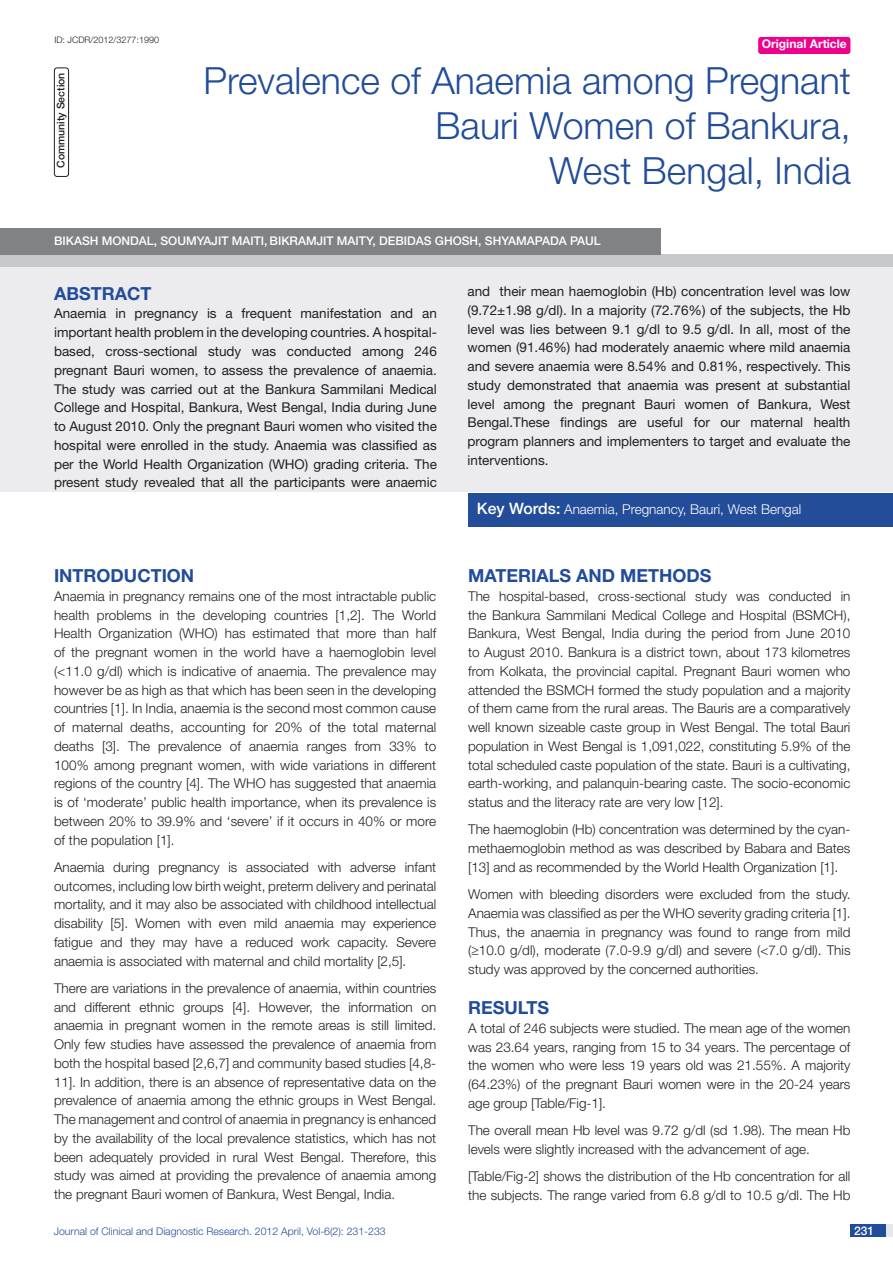
<style>
.page{position:relative;width:893px;height:1263px;background:#fff}
.page>*{position:absolute;margin:0;border:0;box-sizing:border-box;transform-origin:0 0}
.t1{font:300 37.5px/45px "Helvetica Neue";color:#214c99;text-align:right}
.Level_1{font:700 18px "Helvetica Neue";color:#214c99}
.Abstract_head{font:700 18px "Helvetica Neue";color:#214c99}
.Body_text{font:300 13.5px/18.8px "Helvetica Neue";color:#231f20;text-align:justify}
.Abstract_text{font:13.5px/18.8px "Helvetica Neue";color:#231f20;text-align:justify}
.t2{font:300 13.5px "Helvetica Neue";color:#fff}
.Author{font:500 12px "Helvetica Neue";color:#fff}
.t3{font:700 12px "Helvetica Neue";color:#fff}
.t4{font:300 10.5px "Helvetica Neue";color:#214c99}
.t5{font:500 10.5px "Helvetica Neue";color:#231f20}
.DOI{font:300 9px "Helvetica Neue";color:#231f20}
.s1{color:#244d99}
.s2{font-weight:500;font-size:15.75px}
</style>
<div class="page">
<div style="left:850px;top:1224px;width:43px;height:13px;background:#e6e7e9"></div>
<div style="left:850px;top:1224px;width:35px;height:13px;background:#214c99"></div>
<div style="left:0;top:267px;width:893px;height:224px;background:#ececee"></div>
<div style="left:0;top:254px;width:893px;height:12px;background:#c7c8ca"></div>
<div style="left:468px;top:493px;width:425px;height:33px;background:#244d99"></div>
<div style="left:758px;top:37px;width:92px;height:17px;background:#ed028c;border-radius:3px"></div>
<div style="left:54px;top:68px;width:15px;height:109px;border:1px solid #231f20;border-radius:3px"></div>
<div style="left:0;top:228px;width:660px;height:27px;background:#808285"></div>
<p class="DOI" style="left:54px;top:35px;width:106px">ID: JCDR/2012/3277:1990</p>
<p class="t5" style="left:55px;top:168px;width:97px;rotate:-90deg">COMMUNITY SECTION</p>
<p class="t3" style="left:762px;top:37px;width:87px">Original Article</p>
<p class="t1" style="left:203px;top:57px;width:649px">Prevalence of Anaemia among Pregnant<br>Bauri Women of Bankura,<br>West Bengal, India</p>
<p class="Author" style="left:54px;top:233px;width:548px">BIKASH MONDAL, SOUMYAJIT MAITI, BIKRAMJIT MAITY, DEBIDAS GHOSH, SHYAMAPADA PAUL</p>
<p class="Abstract_head" style="left:54px;top:282px;width:99px">ABST<span class="s1">RAC</span>T</p>
<p class="Abstract_text" style="left:54px;top:304px;width:384px">Anaemia in pregnancy is a frequent manifestation and an important health problem in the developing countries. A hospital&shy;based, cross-sectional study was conducted among 246 pregnant Bauri women, to assess the prevalence of anaemia.<br>The study was carried out at the Bankura Sammilani Medical College and Hospital, Bankura, West Bengal, India during June to August 2010. Only the pregnant Bauri women who visited the hospital were enrolled in the study. Anaemia was classified as per the World Health Organization (WHO) grading criteria. The present study revealed that all the participants were anaemic</p>
<p class="Level_1" style="left:54px;top:565px;width:142px">INTRODUCTION</p>
<p class="Body_text" style="left:54px;top:586px;width:384px">Anaemia in pregnancy remains one of the most intractable public health problems in the developing countries [1,2]. The World Health Organization (WHO) has estimated that more than half of the pregnant women in the world have a haemoglobin level (&lt;11.0 g/dl) which is indicative of anaemia. The prevalence may however be as high as that which has been seen in the developing countries [1]. In India, anaemia is the second most common cause of maternal deaths, accounting for 20% of the total maternal deaths [3]. The prevalence of anaemia ranges from 33% to 100% among pregnant women, with wide variations in different regions of the country [4]. The WHO has suggested that anaemia is of ‘moderate’ public health importance, when its prevalence is between 20% to 39.9% and ‘severe’ if it occurs in 40% or more of the population [1].</p>
<p class="Body_text" style="left:54px;top:857px;width:384px">Anaemia during pregnancy is associated with adverse infant outcomes, including low birth weight, preterm delivery and perinatal mortality, and it may also be associated with childhood intellectual disability [5]. Women with even mild anaemia may experience fatigue and they may have a reduced work capacity. Severe anaemia is associated with maternal and child mortality [2,5].</p>
<p class="Body_text" style="left:54px;top:978px;width:384px">There are variations in the prevalence of anaemia, within countries and different ethnic groups [4]. However, the information on anaemia in pregnant women in the remote areas is still limited.<br>Only few studies have assessed the prevalence of anaemia from both the hospital based [2,6,7] and community based studies [4,8- 11]. In addition, there is an absence of representative data on the prevalence of anaemia among the ethnic groups in West Bengal.<br>The management and control of anaemia in pregnancy is enhanced by the availability of the local prevalence statistics, which has not been adequately provided in rural West Bengal. Therefore, this study was aimed at providing the prevalence of anaemia among the pregnant Bauri women of Bankura, West Bengal, India.</p>
<p class="Abstract_text" style="left:468px;top:282px;width:384px">and their mean haemoglobin (Hb) concentration level was low (9.72±1.98 g/dl). In a majority (72.76%) of the subjects, the Hb level was lies between 9.1 g/dl to 9.5 g/dl. In all, most of the women (91.46%) had moderately anaemic where mild anaemia and severe anaemia were 8.54% and 0.81%, respectively. This study demonstrated that anaemia was present at substantial level among the pregnant Bauri women of Bankura, West Bengal.These findings are useful for our maternal health program planners and implementers to target and evaluate the interventions.</p>
<p class="t2" style="left:477px;top:501px;width:326px"><span class="s2">KEY WORDS:</span> Anaemia, Pregnancy, Bauri, West Bengal</p>
<p class="Level_1" style="left:468px;top:565px;width:245px">MATERIALS AND METHODS</p>
<p class="Body_text" style="left:468px;top:586px;width:384px">The hospital-based, cross-sectional study was conducted in the Bankura Sammilani Medical College and Hospital (BSMCH), Bankura, West Bengal, India during the period from June 2010 to August 2010. Bankura is a district town, about 173 kilometres from Kolkata, the provincial capital. Pregnant Bauri women who attended the BSMCH formed the study population and a majority of them came from the rural areas. The Bauris are a comparatively well known sizeable caste group in West Bengal. The total Bauri population in West Bengal is 1,091,022, constituting 5.9% of the total scheduled caste population of the state. Bauri is a cultivating, earth-working, and palanquin-bearing caste. The socio-economic status and the literacy rate are very low [12].</p>
<p class="Body_text" style="left:468px;top:820px;width:384px">The haemoglobin (Hb) concentration was determined by the cyan&shy;methaemoglobin method as was described by Babara and Bates [13] and as recommended by the World Health Organization [1].</p>
<p class="Body_text" style="left:468px;top:885px;width:384px">Women with bleeding disorders were excluded from the study.<br>Anaemia was classified as per the WHO severity grading criteria [1].<br>Thus, the anaemia in pregnancy was found to range from mild (≥10.0 g/dl), moderate (7.0-9.9 g/dl) and severe (&lt;7.0 g/dl). This study was approved by the concerned authorities.</p>
<p class="Level_1" style="left:468px;top:997px;width:83px">RESULTS</p>
<p class="Body_text" style="left:468px;top:1018px;width:384px">A total of 246 subjects were studied. The mean age of the women was 23.64 years, ranging from 15 to 34 years. The percentage of the women who were less 19 years old was 21.55%. A majority (64.23%) of the pregnant Bauri women were in the 20-24 years age group [Table/Fig-1].</p>
<p class="Body_text" style="left:468px;top:1121px;width:384px">The overall mean Hb level was 9.72 g/dl (sd 1.98). The mean Hb levels were slightly increased with the advancement of age.</p>
<p class="Body_text" style="left:468px;top:1167px;width:384px">[Table/Fig-2] shows the distribution of the Hb concentration for all the subjects. The range varied from 6.8 g/dl to 10.5 g/dl. The Hb</p>
<p class="t4" style="left:54px;top:1225px;width:333px">Journal of Clinical and Diagnostic Research. 2012 April, Vol-6(2): 231-233</p>
<p class="Author" style="left:854px;top:1223px;width:22px">231</p>
</div>
